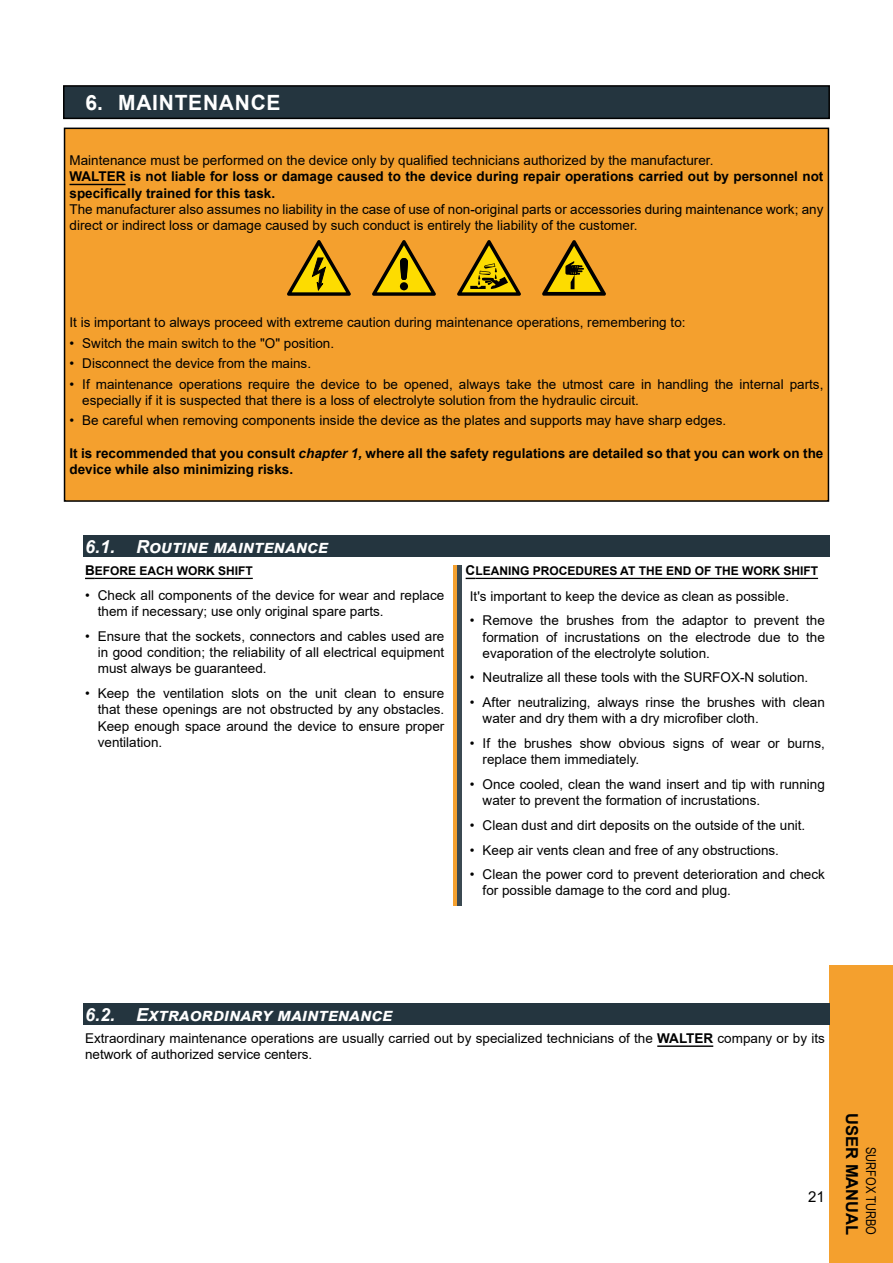
<style>
.page{position:relative;width:893px;height:1263px;background:#fff}
.page>*{position:absolute;margin:0;border:0;box-sizing:border-box;transform-origin:0 0}
.t1{font:700 21px "Arial";letter-spacing:.035em;color:#fff}
.t2{font:italic 700 18px "Arial";color:#fff}
.t3{font:700 16.5px "Arial";color:#000}
.t4{font:15px "Arial";color:#000}
.t5{font:13.5px/16.2px "Arial";color:#000}
.t6{font:700 13.5px/16.2px "Arial";color:#000}
.t7{font:13.5px "Arial Narrow";color:#000}
.t8{font:700 12px "Arial";color:#000}
.s1{font-style:italic}
.s2{font-size:13.5px}
.s3{font-weight:700}
</style>
<div class="page">
<div style="left:829px;top:965px;width:64px;height:298px;background:#f4a02e"></div>
<div style="left:64px;top:86px;width:765px;height:32px;background:#24353f"></div>
<div style="left:63px;top:85px;width:767px;height:34px;border:2px solid #000"></div>
<div style="left:83px;top:536px;width:746px;height:21px;background:#24353f"></div>
<div style="left:65px;top:128px;width:763px;height:373px;background:#f4a02e"></div>
<hr style="left:70px;top:184px;width:56px;height:1px;background:#000">
<div style="left:64px;top:128px;width:765px;height:374px;border:2px solid #000"></div>
<svg style="left:372px;top:240px;width:64px;height:56px"></svg>
<svg style="left:457px;top:240px;width:64px;height:56px"></svg>
<svg style="left:287px;top:240px;width:64px;height:56px"></svg>
<svg style="left:542px;top:240px;width:64px;height:56px"></svg>
<div style="left:83px;top:1003px;width:746px;height:22px;background:#24353f"></div>
<hr style="left:657px;top:1045px;width:56px;height:2px;background:#000">
<hr style="left:95px;top:578px;width:158px;height:1px;background:#000">
<hr style="left:475px;top:578px;width:343px;height:1px;background:#000">
<hr style="left:453px;top:566px;width:4px;height:340px;background:#f4a02e">
<hr style="left:457px;top:566px;width:4px;height:340px;background:#3b4951">
<h1 class="t1" style="left:85px;top:88px;width:197px">6. MAINTENANCE</h1>
<p class="t5" style="left:70px;top:152px;width:645px">Maintenance must be performed on the device only by qualified technicians authorized by the manufacturer.</p>
<p class="t6" style="left:70px;top:169px;width:755px">WALTER is not liable for loss or damage caused to the device during repair operations carried out by personnel not specifically trained for this task.</p>
<p class="t5" style="left:70px;top:201px;width:755px">The manufacturer also assumes no liability in the case of use of non-original parts or accessories during maintenance work; any direct or indirect loss or damage caused by such conduct is entirely the liability of the customer.</p>
<p class="t5" style="left:70px;top:314px;width:618px">It is important to always proceed with extreme caution during maintenance operations, remembering to:</p>
<p class="t5" style="left:70px;top:335px;width:266px">• Switch the main switch to the "O" position.</p>
<p class="t5" style="left:70px;top:355px;width:243px">• Disconnect the device from the mains.</p>
<p class="t5" style="left:82px;top:376px;width:743px;text-indent:-13px">• If maintenance operations require the device to be opened, always take the utmost care in handling the internal parts, especially if it is suspected that there is a loss of electrolyte solution from the hydraulic circuit.</p>
<p class="t5" style="left:70px;top:412px;width:658px">• Be careful when removing components inside the device as the plates and supports may have sharp edges.</p>
<p class="t6" style="left:70px;top:445px;width:755px">It is recommended that you consult <span class="s1">chapter 1,</span> where all the safety regulations are detailed so that you can work on the device while also minimizing risks.</p>
<h2 class="t2" style="left:85px;top:535px;width:245px">6.1. Routine maintenance</h2>
<p class="t8" style="left:85px;top:563px;width:169px"><span class="s2">B</span>EFORE EACH WORK SHIFT</p>
<p class="t5" style="left:98px;top:587px;width:348px;text-indent:-13px">• Check all components of the device for wear and replace them if necessary; use only original spare parts.</p>
<p class="t5" style="left:98px;top:628px;width:348px;text-align:justify;text-indent:-13px">• Ensure that the sockets, connectors and cables used are in good condition; the reliability of all electrical equipment must always be guaranteed.</p>
<p class="t5" style="left:98px;top:685px;width:348px;text-align:justify;text-indent:-13px">• Keep the ventilation slots on the unit clean to ensure that these openings are not obstructed by any obstacles.<br>Keep enough space around the device to ensure proper ventilation.</p>
<p class="t8" style="left:466px;top:563px;width:354px"><span class="s2">C</span>LEANING PROCEDURES AT THE END OF THE WORK SHIFT</p>
<p class="t5" style="left:470px;top:588px;width:321px">It's important to keep the device as clean as possible.</p>
<p class="t5" style="left:483px;top:612px;width:344px;text-align:justify;text-indent:-13px">• Remove the brushes from the adaptor to prevent the formation of incrustations on the electrode due to the evaporation of the electrolyte solution.</p>
<p class="t5" style="left:470px;top:669px;width:340px">• Neutralize all these tools with the SURFOX-N solution.</p>
<p class="t5" style="left:483px;top:694px;width:344px;text-indent:-13px">• After neutralizing, always rinse the brushes with clean water and dry them with a dry microfiber cloth.</p>
<p class="t5" style="left:483px;top:735px;width:344px;text-indent:-13px">• If the brushes show obvious signs of wear or burns, replace them immediately.</p>
<p class="t5" style="left:483px;top:776px;width:344px;text-indent:-13px">• Once cooled, clean the wand insert and tip with running water to prevent the formation of incrustations.</p>
<p class="t5" style="left:470px;top:817px;width:337px">• Clean dust and dirt deposits on the outside of the unit.</p>
<p class="t5" style="left:470px;top:842px;width:311px">• Keep air vents clean and free of any obstructions.</p>
<p class="t5" style="left:483px;top:866px;width:344px;text-indent:-13px">• Clean the power cord to prevent deterioration and check for possible damage to the cord and plug.</p>
<h2 class="t2" style="left:85px;top:1002px;width:309px">6.2. Extraordinary maintenance</h2>
<p class="t5" style="left:85px;top:1030px;width:741px">Extraordinary maintenance operations are usually carried out by specialized technicians of the <span class="s3">WALTER</span> company or by its network of authorized service centers.</p>
<p class="t4" style="left:808px;top:1186px;width:18px">21</p>
<p class="t3" style="left:864px;top:1113px;width:123px;rotate:90deg">USER MANUAL</p>
<p class="t7" style="left:881px;top:1147px;width:89px;rotate:90deg">SURFOX TURBO</p>
</div>
